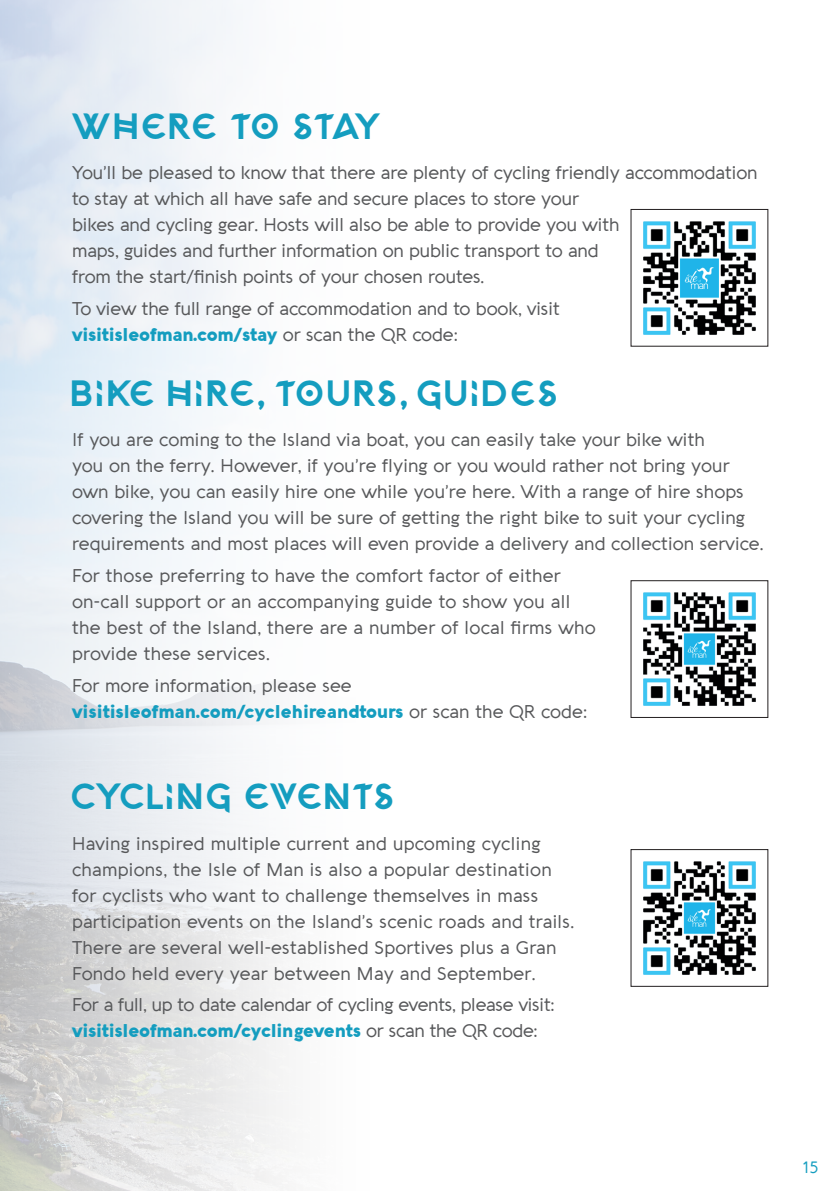
<style>
.page{position:relative;width:840px;height:1191px;background:#fff}
.page>*{position:absolute;margin:0;border:0;box-sizing:border-box;transform-origin:0 0}
.t1{font:32px "EXTRAORDINARYSTORY";letter-spacing:.005em;color:#149dbf}
.t2{font:18px/26px "Aquawax";color:#57585a}
.t3{font:18px/26px "Aquawax";letter-spacing:-.02em;color:#57585a}
.t4{font:16px "Aquawax";color:#149dbf}
.s1{font-weight:900;color:#149dbf}
.s2{font-family:"Aquawax";font-weight:900}
</style>
<div class="page">
<img style="left:0;top:0;width:769px;height:1191px">
<img style="left:632px;top:211px;width:133px;height:133px">
<img style="left:632px;top:582px;width:133px;height:133px">
<img style="left:632px;top:851px;width:133px;height:133px">
<h1 class="t1" style="left:72px;top:113px;width:96px">WHERE</h1>
<h1 class="t1" style="left:231px;top:113px;width:86px">TO STAY</h1>
<p class="t2" style="left:72px;top:159px;width:686px">You’ll be pleased to know that there are plenty of cycling friendly accommodation to stay at which all have safe and secure places to store your<br>bikes and cycling gear. Hosts will also be able to provide you with<br>maps, guides and further information on public transport to and<br>from the start/finish points of your chosen routes.</p>
<p class="t2" style="left:72px;top:295px;width:489px">To view the full range of accommodation and to book, visit <span class="s1">visitisleofman.com/stay</span> or scan the QR code:</p>
<h1 class="t1" style="left:72px;top:380px;width:490px">BIKE HIRE<span class="s2">,</span> TOURS<span class="s2">,</span> GUIDES</h1>
<p class="t2" style="left:72px;top:427px;width:692px">If you are coming to the Island via boat, you can easily take your bike with<br>you on the ferry. However, if you’re flying or you would rather not bring your own bike, you can easily hire one while you’re here. With a range of hire shops covering the Island you will be sure of getting the right bike to suit your cycling requirements and most places will even provide a delivery and collection service.</p>
<p class="t2" style="left:72px;top:562px;width:525px">For those preferring to have the comfort factor of either on-call support or an accompanying guide to show you all the best of the Island, there are a number of local firms who provide these services.</p>
<p class="t2" style="left:72px;top:672px;width:517px">For more information, please see <span class="s1">visitisleofman.com/cyclehireandtours</span> or scan the QR code:</p>
<h1 class="t1" style="left:72px;top:783px;width:327px">CYCLING EVENTS</h1>
<p class="t2" style="left:72px;top:830px;width:503px">Having inspired multiple current and upcoming cycling champions, the Isle of Man is also a popular destination for cyclists who want to challenge themselves in mass participation events on the Island’s scenic roads and trails.<br>There are several well-established Sportives plus a Gran Fondo held every year between May and September.</p>
<p class="t3" style="left:72px;top:992px;width:484px">For a full, up to date calendar of cycling events, please visit: <span class="s1">visitisleofman.com/cyclingevents</span> or scan the QR code:</p>
<p class="t4" style="left:801px;top:1157px;width:18px">15</p>
</div>
